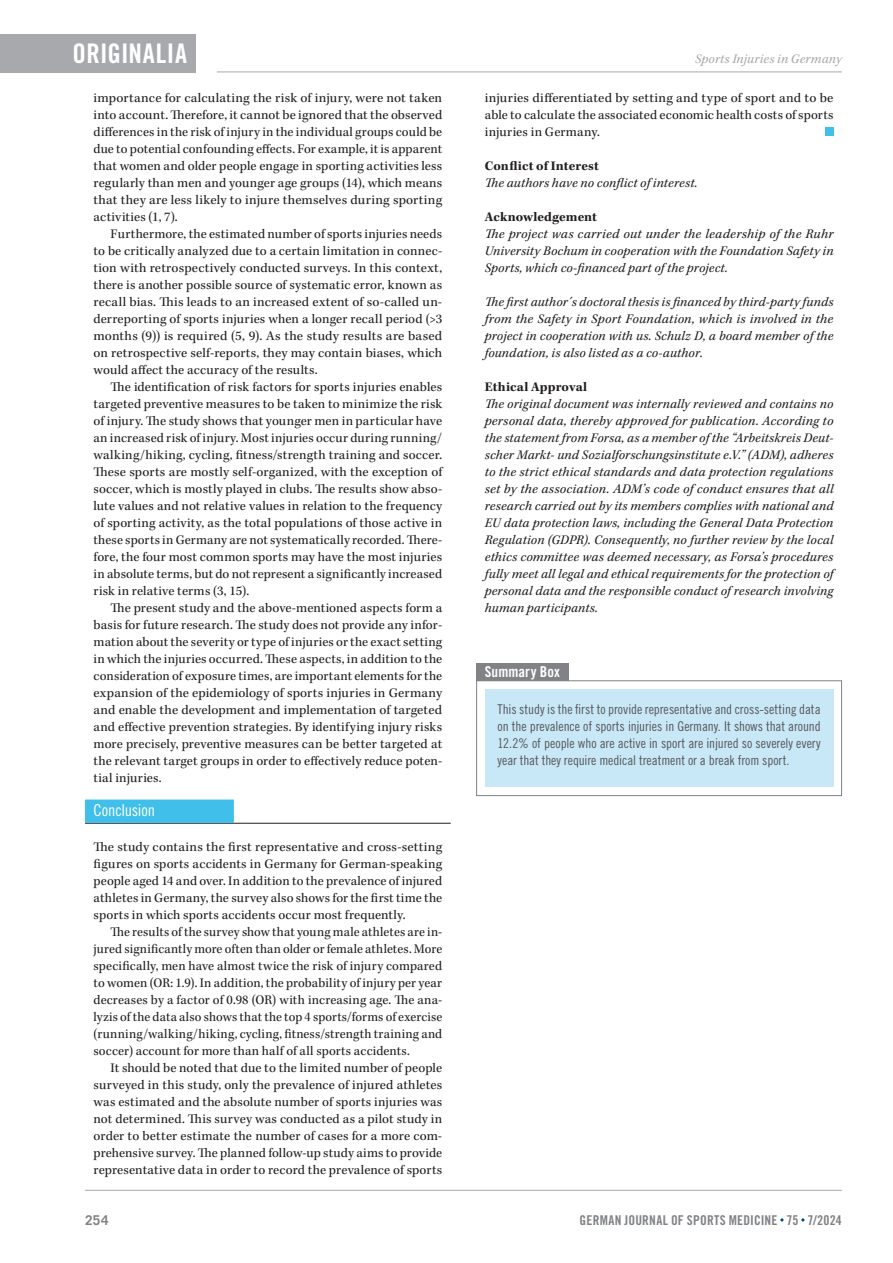
<style>
.page{position:relative;width:893px;height:1263px;background:#fff}
.page>*{position:absolute;margin:0;border:0;box-sizing:border-box;transform-origin:0 0}
.t1{font:27px "Trade Gothic LT Std Bd Cn 20";color:#fff}
.t2{font:16.5px "Trade Gothic LT Std Cn 18";letter-spacing:-.01em;color:#fff}
.t3{font:15px "Trade Gothic LT Std Bd Cn 20";letter-spacing:.005em;color:#fff}
.t4{font:13.5px/17px "Kepler Std";letter-spacing:.01em;color:#231f20;text-align:justify}
.t5{font:italic 13.5px/17px "Kepler Std";letter-spacing:.015em;color:#231f20;text-align:justify}
.t6{font:13.5px/17px "Kepler Std";letter-spacing:.01em;color:#231f20;text-align:justify;scale:.96 1}
.t7{font:13.5px/17px "Trade Gothic LT Std Cn 18";letter-spacing:-.005em;color:#57585a;text-align:justify}
.t8{font:700 13.5px "Kepler Std";letter-spacing:.005em;color:#231f20}
.t9{font:13.5px "Trade Gothic LT Std Bd Cn 20";letter-spacing:.015em;color:#808285}
.t10{font:italic 13.5px "Kepler Std";letter-spacing:.015em;color:#a8a9ad}
.t11{font:700 13.5px "Trade Gothic LT Std";color:#808285}
</style>
<div class="page">
<div style="left:0;top:34px;width:196px;height:38px;background:#a8a9ad"></div>
<hr style="left:217px;top:72px;width:625px;height:1px;background:#a8a9ad">
<hr style="left:85px;top:1190px;width:757px;height:1px;background:#a8a9ad">
<hr style="left:85px;top:823px;width:366px;height:1px;background:#231f20">
<div style="left:85px;top:799px;width:149px;height:24px;background:#3fbfe9"></div>
<div style="left:825px;top:128px;width:8px;height:8px;background:#3fbfe9"></div>
<div style="left:485px;top:690px;width:348px;height:97px;background:#c9e8f7"></div>
<div style="left:476px;top:680px;width:366px;height:116px;border:1px solid #808285"></div>
<div style="left:476px;top:663px;width:92px;height:17px;background:#808285"></div>
<h1 class="t1" style="left:73px;top:37px;width:26px">Originalia</h1>
<p class="t4" style="left:94px;top:90px;width:350px">importance for calculating the risk of injury, were not taken into account. Therefore, it cannot be ignored that the observed differences in the risk of injury in the individual groups could be due to potential confounding effects. For example, it is apparent that women and older people engage in sporting activities less regularly than men and younger age groups (14), which means that they are less likely to injure themselves during sporting activities (1, 7).</p>
<p class="t4" style="left:94px;top:226px;width:350px;text-indent:17px">Furthermore, the estimated number of sports injuries needs to be critically analyzed due to a certain limitation in connec&shy;tion with retrospectively conducted surveys. In this context, there is another possible source of systematic error, known as recall bias. This leads to an increased extent of so-called un&shy;derreporting of sports injuries when a longer recall period (&gt;3 months (9)) is required (5, 9). As the study results are based on retrospective self-reports, they may contain biases, which would affect the accuracy of the results.</p>
<p class="t4" style="left:94px;top:379px;width:350px;text-indent:17px">The identification of risk factors for sports injuries enables targeted preventive measures to be taken to minimize the risk of injury. The study shows that younger men in particular have an increased risk of injury. Most injuries occur during running/ walking/hiking, cycling, fitness/strength training and soccer.<br>These sports are mostly self-organized, with the exception of soccer, which is mostly played in clubs. The results show abso&shy;lute values and not relative values in relation to the frequency of sporting activity, as the total populations of those active in these sports in Germany are not systematically recorded. There&shy;fore, the four most common sports may have the most injuries in absolute terms, but do not represent a significantly increased risk in relative terms (3, 15).</p>
<p class="t4" style="left:94px;top:600px;width:350px;text-indent:17px">The present study and the above-mentioned aspects form a basis for future research. The study does not provide any infor&shy;mation about the severity or type of injuries or the exact setting in which the injuries occurred. These aspects, in addition to the consideration of exposure times, are important elements for the expansion of the epidemiology of sports injuries in Germany and enable the development and implementation of targeted and effective prevention strategies. By identifying injury risks more precisely, preventive measures can be better targeted at the relevant target groups in order to effectively reduce poten&shy;tial injuries.</p>
<p class="t2" style="left:94px;top:801px;width:63px">Conclusion</p>
<p class="t4" style="left:94px;top:838px;width:350px">The study contains the first representative and cross-setting figures on sports accidents in Germany for German-speaking people aged 14 and over. In addition to the prevalence of injured athletes in Germany, the survey also shows for the first time the sports in which sports accidents occur most frequently.</p>
<p class="t6" style="left:94px;top:923px;width:365px;text-indent:17px">The results of the survey show that young male athletes are in&shy;jured significantly more often than older or female athletes. More specifically, men have almost twice the risk of injury compared to women (OR: 1.9). In addition, the probability of injury per year decreases by a factor of 0.98 (OR) with increasing age. The ana&shy;lyzis of the data also shows that the top 4 sports/forms of exercise (running/walking/hiking, cycling, fitness/strength training and soccer) account for more than half of all sports accidents.</p>
<p class="t4" style="left:94px;top:1059px;width:350px;text-indent:17px">It should be noted that due to the limited number of people surveyed in this study, only the prevalence of injured athletes was estimated and the absolute number of sports injuries was not determined. This survey was conducted as a pilot study in order to better estimate the number of cases for a more com&shy;prehensive survey. The planned follow-up study aims to provide representative data in order to record the prevalence of sports</p>
<p class="t10" style="left:695px;top:51px;width:148px">Sports Injuries in Germany</p>
<p class="t4" style="left:485px;top:90px;width:350px">injuries differentiated by setting and type of sport and to be able to calculate the associated economic health costs of sports injuries in Germany.</p>
<p class="t8" style="left:485px;top:158px;width:116px">Conflict of Interest</p>
<p class="t5" style="left:485px;top:175px;width:214px">The authors have no conflict of interest.</p>
<p class="t8" style="left:485px;top:209px;width:114px">Acknowledgement</p>
<p class="t5" style="left:485px;top:226px;width:350px">The project was carried out under the leadership of the Ruhr University Bochum in cooperation with the Foundation Safety in Sports, which co-financed part of the project.</p>
<p class="t5" style="left:485px;top:294px;width:350px">The first author´s doctoral thesis is financed by third-party funds from the Safety in Sport Foundation, which is involved in the project in cooperation with us. Schulz D, a board member of the foundation, is also listed as a co-author.</p>
<p class="t8" style="left:485px;top:379px;width:104px">Ethical Approval</p>
<p class="t5" style="left:485px;top:396px;width:350px">The original document was internally reviewed and contains no personal data, thereby approved for publication. According to the statement from Forsa, as a member of the “Arbeitskreis Deut&shy;scher Markt- und Sozialforschungsinstitute e.V.” (ADM), adheres to the strict ethical standards and data protection regulations set by the association. ADM’s code of conduct ensures that all research carried out by its members complies with national and EU data protection laws, including the General Data Protection Regulation (GDPR). Consequently, no further review by the local ethics committee was deemed necessary, as Forsa’s procedures fully meet all legal and ethical requirements for the protection of personal data and the responsible conduct of research involving human participants.</p>
<p class="t3" style="left:485px;top:663px;width:77px">Summary Box</p>
<p class="t7" style="left:497px;top:701px;width:325px">This study is the first to provide representative and cross-setting data on the prevalence of sports injuries in Germany. It shows that around 12.2% of people who are active in sport are injured so severely every year that they require medical treatment or a break from sport.</p>
<p class="t11" style="left:85px;top:1211px;width:25px">254</p>
<p class="t9" style="left:580px;top:1212px;width:264px">GERMAN JOURNAL OF SPORTS MEDICINE 75 7/2024</p>
</div>
